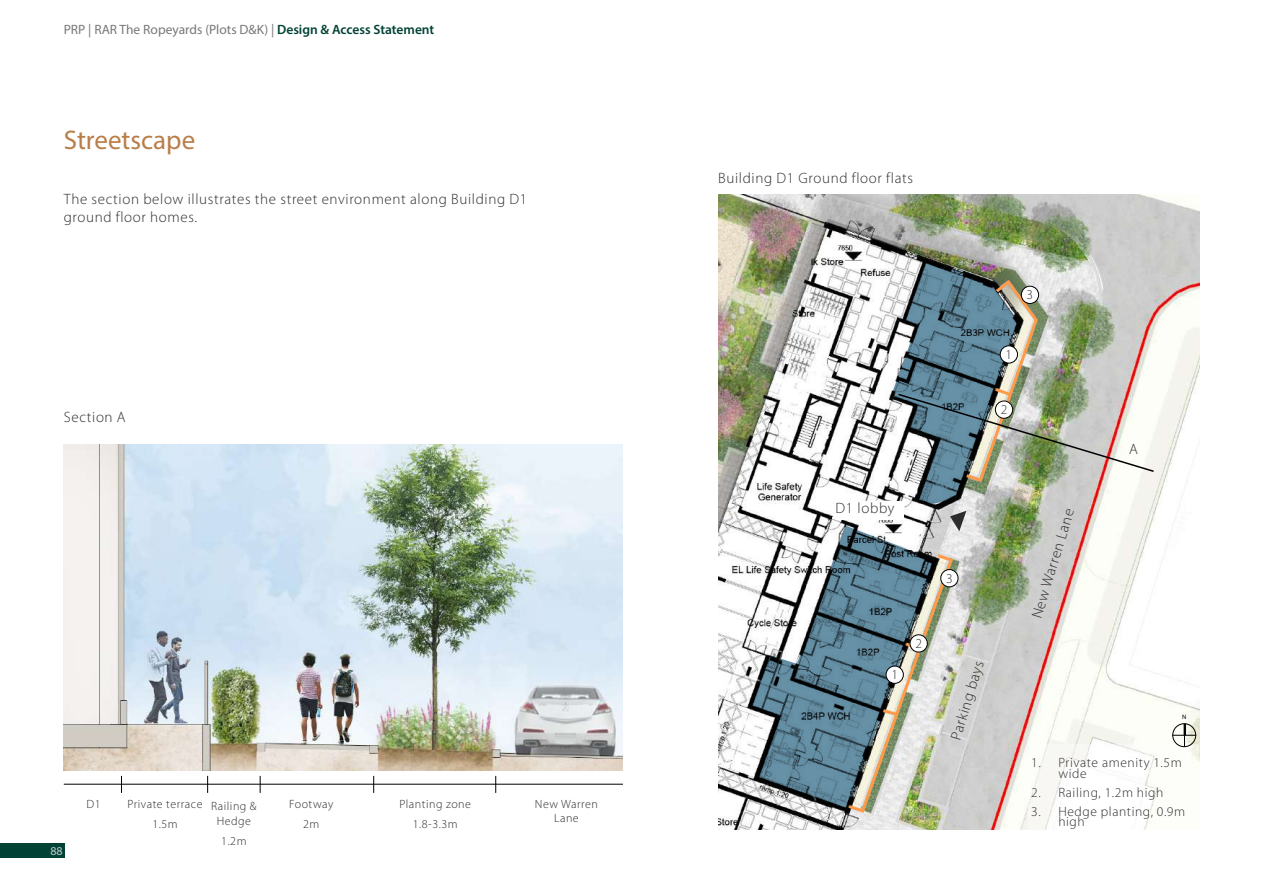
<style>
.page{position:relative;width:1263px;height:893px;background:#fff}
.page>*{position:absolute;margin:0;border:0;box-sizing:border-box;transform-origin:0 0}
.t1{font:27px "Myriad Pro";color:#b97d47}
.t2{font:300 15px/18px "Myriad Pro";letter-spacing:.045em;color:#2d2d2d}
.t3{font:300 13.5px/10.5px "Myriad Pro";letter-spacing:.045em;color:#2d2d2d}
.t4{font:13.5px "Myriad Pro";color:#787878}
.t5{font:300 12px/20.4px "Myriad Pro";letter-spacing:.045em;color:#2d2d2d;text-align:center}
.t6{font:12px "Myriad Pro";color:#c3ced4}
.t7{font:6.45px "Myriad Pro";color:#000}
.s1{font-weight:600;color:#004234}
</style>
<div class="page">
<img style="left:64px;top:445px;width:559px;height:326px">
<hr style="left:64px;top:784px;width:559px;height:1px;background:#000">
<svg style="left:121px;top:776px;width:1px;height:17px"></svg>
<svg style="left:207px;top:776px;width:1px;height:17px"></svg>
<svg style="left:260px;top:776px;width:1px;height:17px"></svg>
<svg style="left:373px;top:776px;width:1px;height:17px"></svg>
<svg style="left:495px;top:776px;width:1px;height:17px"></svg>
<img style="left:718px;top:194px;width:481px;height:635px">
<img style="left:845px;top:552px;width:110px;height:263px">
<svg style="left:750px;top:526px;width:186px;height:284px"></svg>
<div style="left:941px;top:570px;width:17px;height:17px;background:#fff;border-radius:50%"></div>
<div style="left:940px;top:569px;width:18px;height:18px;border:1px solid #000;border-radius:50%"></div>
<div style="left:886px;top:666px;width:17px;height:17px;background:#fff;border-radius:50%"></div>
<div style="left:886px;top:666px;width:18px;height:18px;border:1px solid #000;border-radius:50%"></div>
<div style="left:910px;top:635px;width:17px;height:17px;background:#fff;border-radius:50%"></div>
<div style="left:910px;top:634px;width:18px;height:18px;border:1px solid #000;border-radius:50%"></div>
<div style="left:1028px;top:744px;width:171px;height:85px;background:#fff"></div>
<img style="left:891px;top:259px;width:264px;height:272px">
<div style="left:836px;top:501px;width:68px;height:19px;background:#fff"></div>
<div style="left:1172px;top:723px;width:24px;height:24px;border:1px solid #000;border-radius:50%"></div>
<svg style="left:1172px;top:724px;width:24px;height:23px"></svg>
<div style="left:0;top:843px;width:65px;height:15px;background:#004234"></div>
<p class="t4" style="left:64px;top:21px;width:372px">PRP | RAR The Ropeyards (Plots D&amp;K) | <span class="s1">Design &amp; Access Statement</span></p>
<h1 class="t1" style="left:64px;top:124px;width:133px">Streetscape</h1>
<p class="t2" style="left:64px;top:190px;width:465px">The section below illustrates the street environment along Building D1 ground floor homes.</p>
<p class="t2" style="left:64px;top:408px;width:63px">Section A</p>
<p class="t6" style="left:50px;top:843px;width:14px">88</p>
<p class="t5" style="left:86px;top:794px;width:16px">D1</p>
<p class="t5" style="left:127px;top:794px;width:77px">Private terrace<br>1.5m</p>
<p class="t5" style="left:211px;top:799px;width:47px;line-height:14.4px">Railing &amp;<br>Hedge</p>
<p class="t5" style="left:221px;top:831px;width:27px">1.2m</p>
<p class="t5" style="left:289px;top:794px;width:46px">Footway<br>2m</p>
<p class="t5" style="left:399px;top:794px;width:73px">Planting zone<br>1.8-3.3m</p>
<p class="t5" style="left:535px;top:797px;width:65px;line-height:14.4px">New Warren<br>Lane</p>
<p class="t2" style="left:718px;top:169px;width:196px">Building D1 Ground floor flats</p>
<p class="t2" style="left:836px;top:499px;width:60px">D1 lobby</p>
<p class="t3" style="left:891px;top:670px;width:8px">1</p>
<p class="t3" style="left:915px;top:638px;width:8px">2</p>
<p class="t3" style="left:1027px;top:290px;width:8px">3</p>
<p class="t3" style="left:1005px;top:349px;width:8px">1</p>
<p class="t3" style="left:1001px;top:405px;width:8px">2</p>
<p class="t2" style="left:1129px;top:440px;width:10px">A</p>
<p class="t3" style="left:946px;top:573px;width:8px">3</p>
<p class="t2" style="left:947px;top:737px;width:83px;rotate:-73deg">Parking bays</p>
<p class="t2" style="left:1028px;top:615px;width:115px;rotate:-73deg">New Warren Lane</p>
<p class="t7" style="left:1182px;top:713px;width:6px">N</p>
<p class="t3" style="left:1058px;top:758px;width:125px;text-indent:-27px">1. Private amenity 1.5m wide</p>
<p class="t3" style="left:1031px;top:787px;width:134px">2. Railing, 1.2m high</p>
<p class="t3" style="left:1058px;top:806px;width:128px;text-indent:-27px">3. Hedge planting, 0.9m high</p>
</div>
